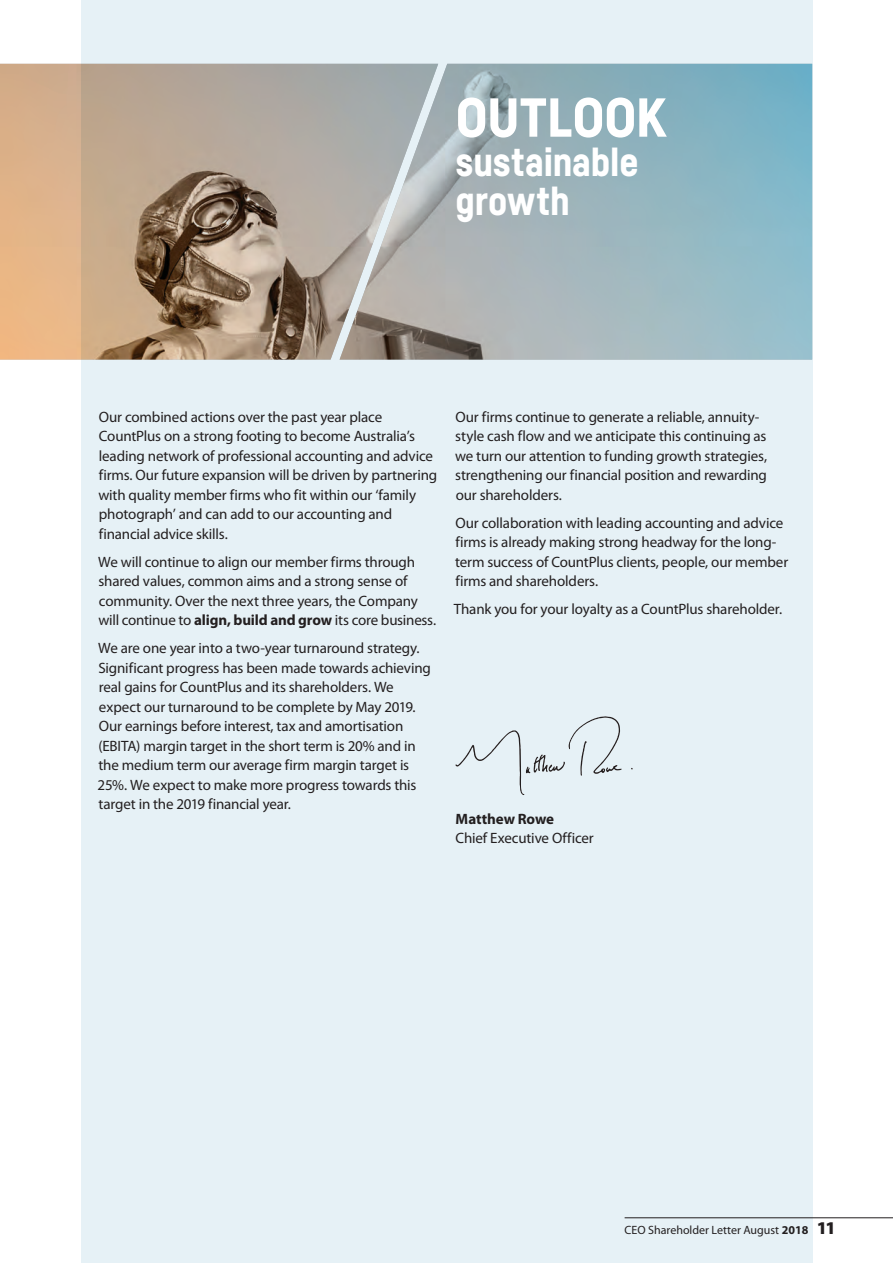
<style>
.page{position:relative;width:893px;height:1263px;background:#fff}
.page>*{position:absolute;margin:0;border:0;box-sizing:border-box;transform-origin:0 0}
.t1{font:900 54px "Fabrikat";letter-spacing:-.005em;color:#fff}
.t2{font:900 39px/39px "Fabrikat";letter-spacing:-.005em;color:#fff}
.t3{font:15px/19.5px "Myriad Pro";letter-spacing:-.01em;color:#231f20}
.t4{font:700 15px "Myriad Pro";letter-spacing:-.005em;color:#231f20}
.t5{font:12px "Myriad Pro";color:#231f20}
.s1{font-weight:700}
.s2{font-weight:900;font-size:18px}
</style>
<div class="page">
<div style="left:81px;top:0;width:732px;height:1263px;background:#e6f1f6"></div>
<hr style="left:625px;top:1217px;width:268px;height:1px;background:#231f20">
<img style="left:0;top:64px;width:812px;height:296px">
<svg style="left:455px;top:716px;width:178px;height:79px"></svg>
<h1 class="t1" style="left:455px;top:84px;width:213px">OUTLOOK</h1>
<h2 class="t2" style="left:455px;top:142px;width:184px">sustainable growth</h2>
<p class="t3" style="left:98px;top:407px;width:340px">Our combined actions over the past year place CountPlus on a strong footing to become Australia’s leading network of professional accounting and advice firms. Our future expansion will be driven by partnering with quality member firms who fit within our ‘family photograph’ and can add to our accounting and financial advice skills.</p>
<p class="t3" style="left:98px;top:552px;width:339px">We will continue to align our member firms through shared values, common aims and a strong sense of community. Over the next three years, the Company will continue to <span class="s1">align, build and grow</span> its core business.</p>
<p class="t3" style="left:98px;top:638px;width:335px">We are one year into a two-year turnaround strategy.<br>Significant progress has been made towards achieving real gains for CountPlus and its shareholders. We expect our turnaround to be complete by May 2019.<br>Our earnings before interest, tax and amortisation (EBITA) margin target in the short term is 20% and in the medium term our average firm margin target is 25%. We expect to make more progress towards this target in the 2019 financial year.</p>
<p class="t3" style="left:455px;top:407px;width:314px">Our firms continue to generate a reliable, annuity&shy;style cash flow and we anticipate this continuing as we turn our attention to funding growth strategies, strengthening our financial position and rewarding our shareholders.</p>
<p class="t3" style="left:455px;top:513px;width:335px">Our collaboration with leading accounting and advice firms is already making strong headway for the long&shy;term success of CountPlus clients, people, our member firms and shareholders.</p>
<p class="t3" style="left:454px;top:599px;width:330px">Thank you for your loyalty as a CountPlus shareholder.</p>
<p class="t4" style="left:456px;top:809px;width:100px">Matthew Rowe</p>
<p class="t3" style="left:456px;top:828px;width:140px">Chief Executive Officer</p>
<p class="t5" style="left:625px;top:1222px;width:213px">CEO Shareholder Letter August <span class="s1">2018</span> <span class="s2">11</span></p>
</div>
